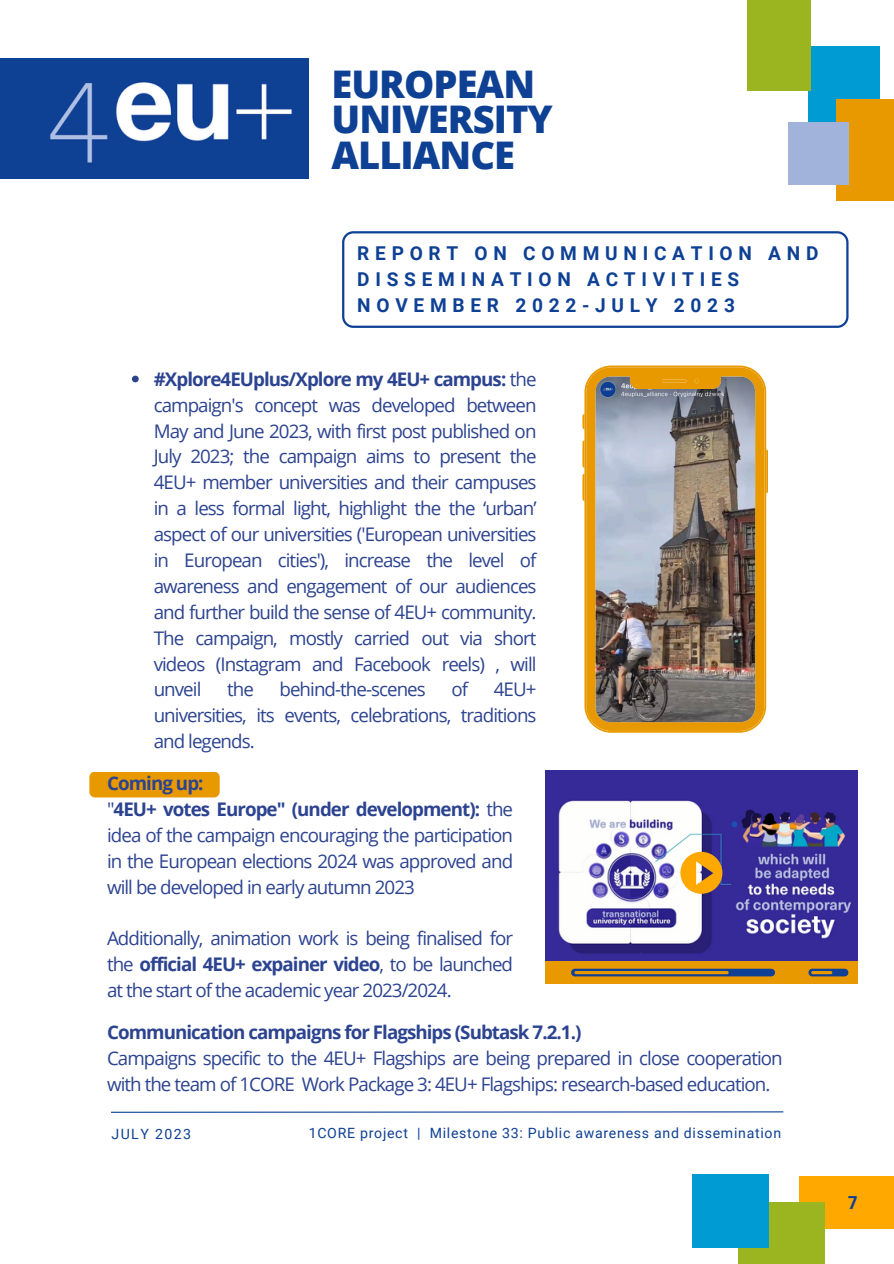
<style>
.page{position:relative;width:894px;height:1264px;background:#fff}
.page>*{position:absolute;margin:0;border:0;box-sizing:border-box;transform-origin:0 0}
.t1{font:800 38.1px/35.7px "Open Sans";letter-spacing:-.025em;color:#0e4094}
.t2{font:700 19.05px/25.8px "Roboto";letter-spacing:.3em;color:#0e4094}
.t3{font:18.75px/25.8px "Open Sans";letter-spacing:-.05em;color:#2c4390;text-align:justify}
.t4{font:700 18px "Canva Sans";color:#0f4094}
.t5{font:14.1px "Roboto";letter-spacing:.05em;color:#0e4094}
.t6{font:14.1px "Roboto";letter-spacing:.1em;color:#0e4094}
.s1{font-weight:700}
</style>
<div class="page">
<div style="left:0;top:58px;width:228px;height:121px;background:#0e4094"></div>
<img style="left:50px;top:58px;width:258px;height:120px">
<div style="left:808px;top:46px;width:71px;height:85px;background:#009bd3"></div>
<div style="left:835px;top:99px;width:58px;height:102px;background:#e89900"></div>
<div style="left:788px;top:122px;width:60px;height:62px;background:#a2b3db"></div>
<div style="left:747px;top:0;width:63px;height:91px;background:#9bb520"></div>
<div style="left:798px;top:1176px;width:95px;height:52px;background:#ffa800"></div>
<div style="left:738px;top:1202px;width:86px;height:61px;background:#9bb520"></div>
<div style="left:691px;top:1174px;width:77px;height:73px;background:#009bd3"></div>
<svg style="left:342px;top:231px;width:506px;height:97px"></svg>
<hr style="left:111px;top:1111px;width:672px;height:1px;background:#0e4094">
<div style="left:89px;top:771px;width:131px;height:26px;background:#e89900;border-radius:6px"></div>
<svg style="left:582px;top:414px;width:2px;height:15px"></svg>
<svg style="left:582px;top:440px;width:2px;height:61px"></svg>
<svg style="left:766px;top:449px;width:2px;height:44px"></svg>
<img style="left:584px;top:365px;width:182px;height:367px">
<img style="left:545px;top:770px;width:312px;height:191px">
<div style="left:545px;top:961px;width:312px;height:22px;background:#e89900"></div>
<svg style="left:571px;top:968px;width:277px;height:8px"></svg>
<svg style="left:680px;top:851px;width:42px;height:42px;background:#dea443"></svg>
<svg style="left:132px;top:375px;width:7px;height:7px"></svg>
<h2 class="t1" style="left:331px;top:65px;width:223px">EUROPEAN<br>UNIVERSITY<br>ALLIANCE</h2>
<p class="t2" style="left:357px;top:241px;width:462px">REPORT ON COMMUNICATION AND<br>DISSEMINATION ACTIVITIES<br>NOVEMBER 2022-JULY 2023</p>
<h3 class="t3" style="left:154px;top:365px;width:384px"><span class="s1">#Xplore4EUplus/Xplore my 4EU+ campus:</span> the campaign's concept was developed between May and June 2023, with first post published on July 2023; the campaign aims to present the 4EU+ member universities and their campuses in a less formal light, highlight the the ‘urban’ aspect of our universities ('European universities in European cities'), increase the level of awareness and engagement of our audiences and further build the sense of 4EU+ community.<br>The campaign, mostly carried out via short videos (Instagram and Facebook reels) , will unveil</h3>
<h3 class="t3" style="left:227px;top:676px;width:28px">the</h3>
<h3 class="t3" style="left:279px;top:676px;width:148px">behind-the-scenes</h3>
<h3 class="t3" style="left:451px;top:676px;width:18px">of</h3>
<h3 class="t3" style="left:154px;top:676px;width:384px;text-indent:340px">4EU+ universities, its events, celebrations, traditions and legends.</h3>
<p class="t3" style="left:107px;top:769px;width:407px;text-align:left"><span class="s1">Coming up:<br></span>"<span class="s1">4EU+ votes Europe" (under development):</span> the idea of the campaign encouraging the participation in the European elections 2024 was approved and will be developed in early autumn 2023</p>
<h4 class="t3" style="left:107px;top:925px;width:407px">Additionally, animation work is being finalised for the <span class="s1">official 4EU+ expainer video</span>, to be launched at the start of the academic year 2023/2024.</h4>
<p class="t3" style="left:107px;top:1018px;width:677px;text-align:left"><span class="s1">Communication campaigns for Flagships (Subtask 7.2.1.)<br></span>Campaigns specific to the 4EU+ Flagships are being prepared in close cooperation with the team of 1CORE Work Package 3: 4EU+ Flagships: research-based education.</p>
<h3 class="t6" style="left:111px;top:1125px;width:81px">JULY 2023</h3>
<p class="t5" style="left:308px;top:1124px;width:474px">1CORE project | Milestone 33: Public awareness and dissemination</p>
<h4 class="t4" style="left:848px;top:1189px;width:11px">7</h4>
</div>
